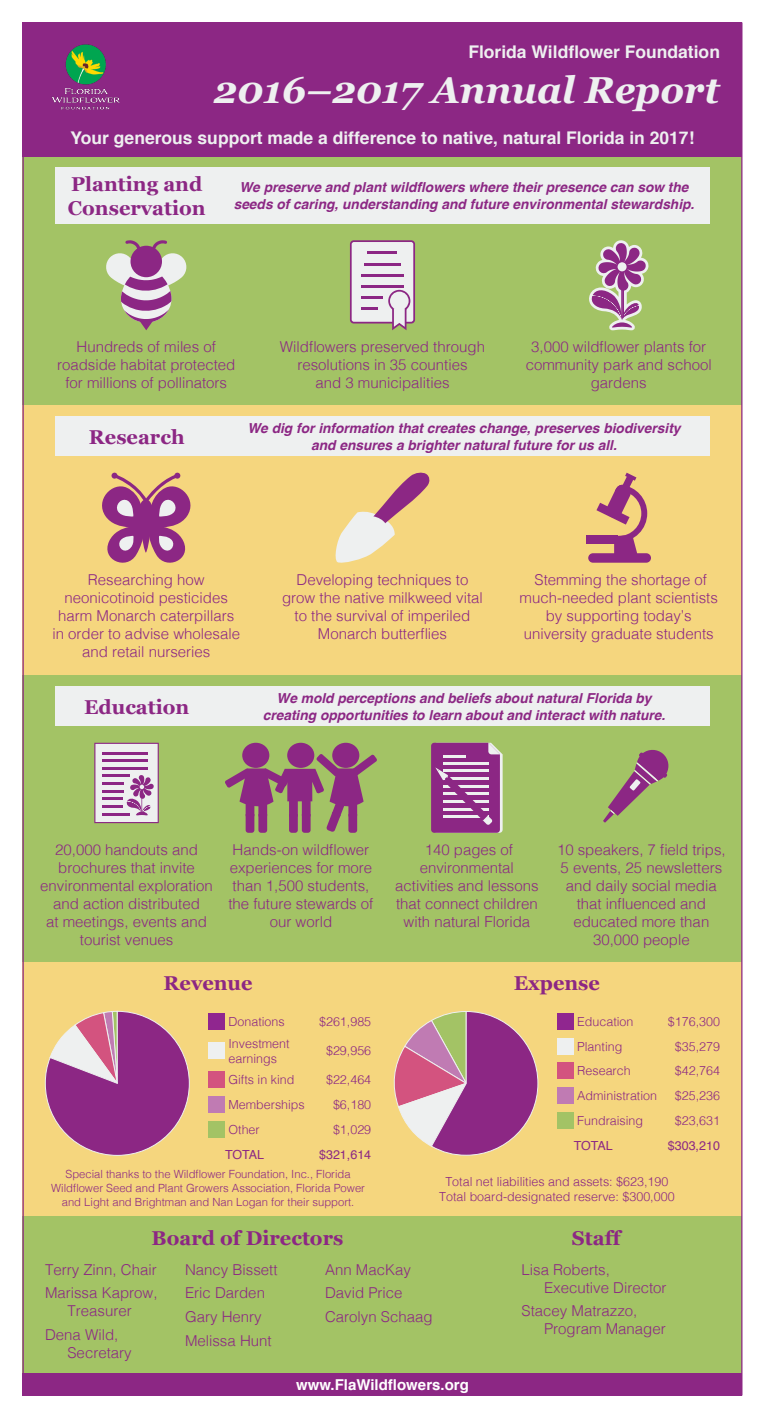
<style>
.page{position:relative;width:765px;height:1418px;background:#fff}
.page>*{position:absolute;margin:0;border:0;box-sizing:border-box;transform-origin:0 0}
.t1{font:italic 700 37.5px "Georgia";color:#eef0f0}
.t2{font:700 20px/24px "Georgia";color:#8c2784}
.t3{font:700 17.5px "Helvetica";color:#eef0f0}
.t4{font:300 15px/18px "Helvetica";color:#8c2784;text-align:center}
.t5{font:700 15px "Helvetica";color:#fff}
.t6{font:italic 700 13.75px/16.5px "Helvetica";color:#8c2784;text-align:center}
.t7{font:300 12.5px "Helvetica";color:#8c2784}
.t8{font:12.5px "Helvetica";color:#8c2784}
.t9{font:300 11.25px/13.5px "Helvetica";color:#8c2784;text-align:center}
</style>
<div class="page">
<div style="left:22px;top:22px;width:720px;height:136px;background:#8c2784"></div>
<div style="left:22px;top:1372px;width:720px;height:23px;background:#8c2784"></div>
<div style="left:22px;top:1215px;width:720px;height:157px;background:#a3c365"></div>
<div style="left:22px;top:405px;width:720px;height:270px;background:#f5d67e"></div>
<div style="left:22px;top:158px;width:720px;height:247px;background:#a3c365"></div>
<div style="left:22px;top:675px;width:720px;height:287px;background:#a3c365"></div>
<svg style="left:106px;top:240px;width:81px;height:90px"></svg>
<svg style="left:350px;top:240px;width:65px;height:90px;background:#d4c2d0"></svg>
<svg style="left:589px;top:240px;width:60px;height:90px"></svg>
<div style="left:586px;top:536px;width:32px;height:8px;background:#8c2784"></div>
<svg style="left:588px;top:473px;width:63px;height:89px"></svg>
<svg style="left:335px;top:472px;width:95px;height:91px"></svg>
<svg style="left:102px;top:472px;width:89px;height:91px"></svg>
<div style="left:287px;top:742px;width:27px;height:26px;background:#8c2784;border-radius:50%"></div>
<div style="left:332px;top:742px;width:27px;height:26px;background:#8c2784;border-radius:50%"></div>
<div style="left:242px;top:742px;width:27px;height:26px;background:#8c2784;border-radius:50%"></div>
<svg style="left:225px;top:754px;width:152px;height:79px"></svg>
<svg style="left:431px;top:742px;width:72px;height:90px;background:#a1569a"></svg>
<svg style="left:94px;top:742px;width:65px;height:81px;background:#d6c2d5"></svg>
<hr style="left:102px;top:766px;width:46px;height:3px;background:#8c2784">
<hr style="left:102px;top:782px;width:22px;height:2px;background:#8c2784">
<hr style="left:102px;top:789px;width:22px;height:3px;background:#8c2784">
<hr style="left:102px;top:797px;width:21px;height:3px;background:#8c2784">
<hr style="left:102px;top:805px;width:21px;height:2px;background:#8c2784">
<hr style="left:102px;top:812px;width:28px;height:3px;background:#8c2784">
<hr style="left:102px;top:774px;width:28px;height:3px;background:#8c2784">
<hr style="left:102px;top:752px;width:46px;height:2px;background:#8c2784">
<hr style="left:102px;top:759px;width:46px;height:2px;background:#8c2784">
<svg style="left:603px;top:749px;width:66px;height:73px"></svg>
<img style="left:52px;top:44px;width:68px;height:66px">
<div style="left:22px;top:962px;width:720px;height:253px;background:#f5d67e"></div>
<div style="left:55px;top:686px;width:163px;height:40px;background:#eef0f0"></div>
<div style="left:218px;top:686px;width:492px;height:40px;background:#eef0f0"></div>
<div style="left:55px;top:416px;width:163px;height:40px;background:#eef0f0"></div>
<div style="left:218px;top:416px;width:492px;height:40px;background:#eef0f0"></div>
<div style="left:55px;top:167px;width:163px;height:56px;background:#eef0f0"></div>
<div style="left:218px;top:167px;width:492px;height:56px;background:#eef0f0"></div>
<svg style="left:393px;top:1011px;width:146px;height:145px"></svg>
<div style="left:557px;top:1013px;width:17px;height:17px;background:#90268f"></div>
<div style="left:557px;top:1037px;width:17px;height:17px;background:#eef0f0"></div>
<div style="left:557px;top:1062px;width:17px;height:17px;background:#d3537f"></div>
<div style="left:557px;top:1087px;width:17px;height:17px;background:#c07bb3"></div>
<div style="left:557px;top:1112px;width:17px;height:17px;background:#a3c365"></div>
<div style="left:208px;top:1013px;width:17px;height:17px;background:#90268f"></div>
<div style="left:208px;top:1042px;width:17px;height:17px;background:#eef0f0"></div>
<div style="left:208px;top:1071px;width:17px;height:17px;background:#d3537f"></div>
<div style="left:208px;top:1096px;width:17px;height:17px;background:#c07bb3"></div>
<div style="left:208px;top:1121px;width:17px;height:17px;background:#a3c365"></div>
<svg style="left:45px;top:1010px;width:145px;height:146px"></svg>
<p class="t3" style="left:468px;top:38px;width:253px">Florida Wildflower Foundation</p>
<p class="t1" style="left:214px;top:62px;width:508px">2016–2017 Annual Report</p>
<p class="t3" style="left:71px;top:123px;width:626px">Your generous support made a difference to native, natural Florida in 2017!</p>
<p class="t2" style="left:68px;top:171px;width:139px">Planting and<br>Conservation</p>
<p class="t6" style="left:234px;top:179px;width:462px">We preserve and plant wildflowers where their presence can sow the seeds of caring, understanding and future environmental stewardship.</p>
<p class="t4" style="left:57px;top:337px;width:180px">Hundreds of miles of roadside habitat protected for millions of pollinators</p>
<p class="t4" style="left:280px;top:337px;width:207px">Wildflowers preserved through resolutions in 35 counties<br>and 3 municipalities</p>
<p class="t4" style="left:526px;top:337px;width:187px">3,000 wildflower plants for community park and school gardens</p>
<p class="t2" style="left:89px;top:424px;width:97px">Research</p>
<p class="t6" style="left:248px;top:420px;width:435px">We dig for information that creates change, preserves biodiversity and ensures a brighter natural future for us all.</p>
<p class="t4" style="left:52px;top:569px;width:189px">Researching how neonicotinoid pesticides harm Monarch caterpillars in order to advise wholesale and retail nurseries</p>
<p class="t4" style="left:282px;top:569px;width:202px">Developing techniques to grow the native milkweed vital to the survival of imperiled<br>Monarch butterflies</p>
<p class="t4" style="left:520px;top:569px;width:200px">Stemming the shortage of much-needed plant scientists by supporting today’s university graduate students</p>
<p class="t2" style="left:84px;top:694px;width:107px">Education</p>
<p class="t6" style="left:263px;top:690px;width:404px">We mold perceptions and beliefs about natural Florida by creating opportunities to learn about and interact with nature.</p>
<p class="t4" style="left:40px;top:839px;width:174px">20,000 handouts and brochures that invite environmental exploration and action distributed<br>at meetings, events and tourist venues</p>
<p class="t4" style="left:228px;top:839px;width:147px">Hands-on wildflower experiences for more than 1,500 students, the future stewards of our world</p>
<p class="t4" style="left:395px;top:839px;width:145px">140 pages of environmental activities and lessons that connect children with natural Florida</p>
<p class="t4" style="left:557px;top:839px;width:170px">10 speakers, 7 field trips,<br>5 events, 25 newsletters and daily social media that influenced and educated more than<br>30,000 people</p>
<p class="t2" style="left:164px;top:969px;width:90px">Revenue</p>
<p class="t7" style="left:228px;top:1011px;width:58px">Donations</p>
<p class="t7" style="left:319px;top:1011px;width:54px">$261,985</p>
<p class="t7" style="left:228px;top:1032px;width:63px">Investment</p>
<p class="t7" style="left:228px;top:1047px;width:50px">earnings</p>
<p class="t2" style="left:514px;top:969px;width:88px">Expense</p>
<p class="t7" style="left:577px;top:1011px;width:58px">Education</p>
<p class="t7" style="left:668px;top:1011px;width:54px">$176,300</p>
<p class="t7" style="left:577px;top:1035px;width:47px">Planting</p>
<p class="t7" style="left:675px;top:1035px;width:47px">$35,279</p>
<p class="t7" style="left:577px;top:1060px;width:55px">Research</p>
<p class="t7" style="left:675px;top:1060px;width:47px">$42,764</p>
<p class="t7" style="left:577px;top:1085px;width:81px">Administration</p>
<p class="t7" style="left:675px;top:1085px;width:47px">$25,236</p>
<p class="t7" style="left:577px;top:1110px;width:67px">Fundraising</p>
<p class="t7" style="left:675px;top:1110px;width:47px">$23,631</p>
<p class="t8" style="left:574px;top:1136px;width:41px">TOTAL</p>
<p class="t8" style="left:668px;top:1136px;width:54px">$303,210</p>
<p class="t7" style="left:326px;top:1040px;width:47px">$29,956</p>
<p class="t7" style="left:228px;top:1069px;width:67px">Gifts in kind</p>
<p class="t7" style="left:326px;top:1069px;width:47px">$22,464</p>
<p class="t7" style="left:228px;top:1094px;width:78px">Memberships</p>
<p class="t7" style="left:333px;top:1094px;width:40px">$6,180</p>
<p class="t7" style="left:228px;top:1119px;width:33px">Other</p>
<p class="t7" style="left:333px;top:1119px;width:40px">$1,029</p>
<p class="t8" style="left:225px;top:1145px;width:41px">TOTAL</p>
<p class="t8" style="left:319px;top:1145px;width:54px">$321,614</p>
<p class="t9" style="left:51px;top:1167px;width:315px">Special thanks to the Wildflower Foundation, Inc., Florida<br>Wildflower Seed and Plant Growers Association, Florida Power and Light and Brightman and Nan Logan for their support.</p>
<p class="t7" style="left:445px;top:1170px;width:225px">Total net liabilities and assets: $623,190</p>
<p class="t7" style="left:439px;top:1185px;width:237px">Total board-designated reserve: $300,000</p>
<p class="t2" style="left:152px;top:1225px;width:193px">Board of Directors</p>
<p class="t2" style="left:572px;top:1225px;width:52px">Staff</p>
<p class="t4" style="left:544px;top:1259px;width:124px;text-align:left;text-indent:-22px">Lisa Roberts,<br>Executive Director</p>
<p class="t4" style="left:544px;top:1300px;width:123px;text-align:left;text-indent:-22px">Stacey Matrazzo,<br>Program Manager</p>
<p class="t4" style="left:45px;top:1259px;width:113px">Terry Zinn, Chair</p>
<p class="t4" style="left:45px;top:1282px;width:114px">Marissa Kaprow,<br>Treasurer</p>
<p class="t4" style="left:68px;top:1324px;width:66px;text-align:left;text-indent:-22px">Dena Wild,<br>Secretary</p>
<p class="t4" style="left:185px;top:1259px;width:94px">Nancy Bissett</p>
<p class="t4" style="left:185px;top:1282px;width:82px">Eric Darden</p>
<p class="t4" style="left:185px;top:1306px;width:78px">Gary Henry</p>
<p class="t4" style="left:185px;top:1330px;width:88px">Melissa Hunt</p>
<p class="t4" style="left:325px;top:1259px;width:87px">Ann MacKay</p>
<p class="t4" style="left:325px;top:1282px;width:79px">David Price</p>
<p class="t4" style="left:325px;top:1306px;width:109px">Carolyn Schaag</p>
<p class="t5" style="left:296px;top:1372px;width:174px">www.FlaWildflowers.org</p>
</div>
